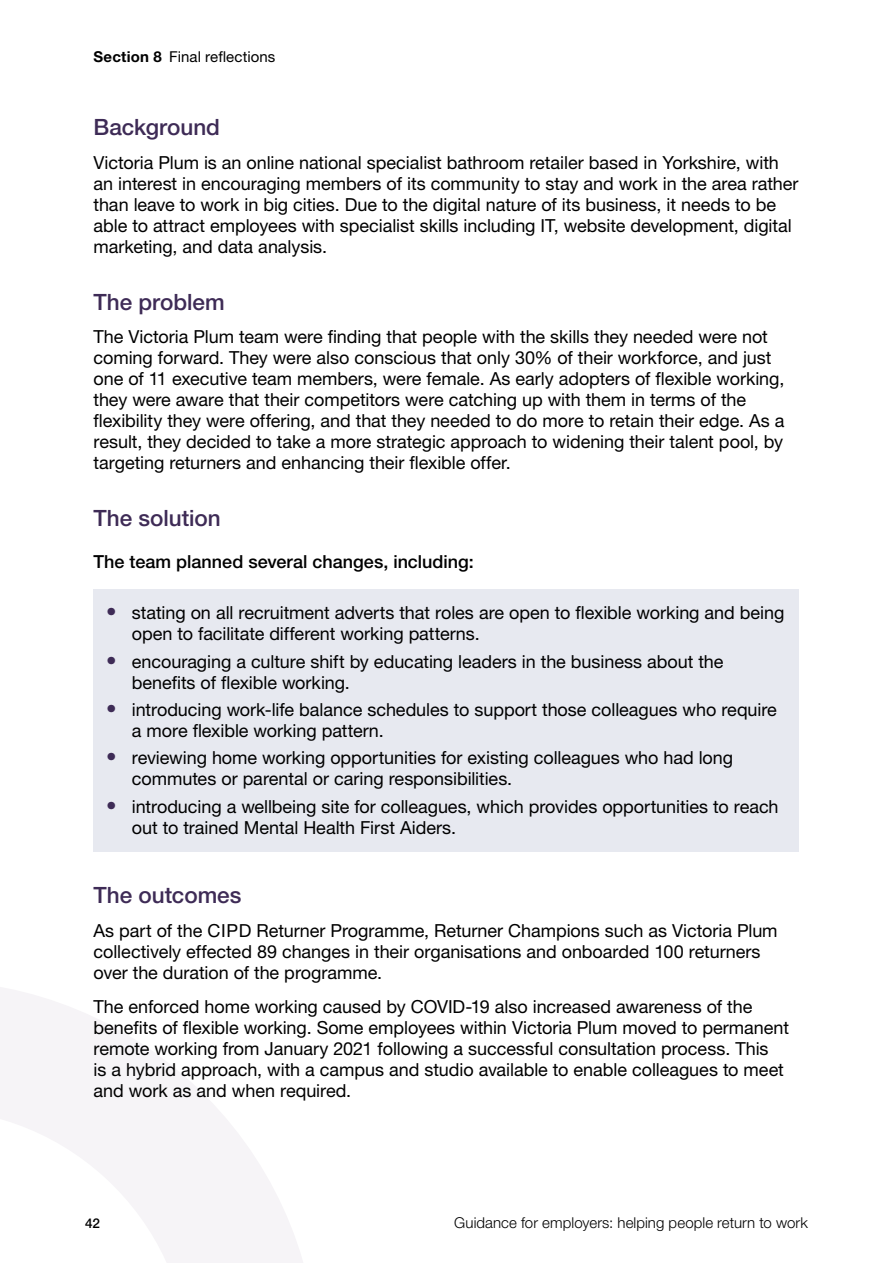
<style>
.page{position:relative;width:893px;height:1263px;background:#fff}
.page>*{position:absolute;margin:0;border:0;box-sizing:border-box;transform-origin:0 0}
.Heading_4{font:500 22.5px "Helvetica Neue LT Pro";color:#3e2b56}
.Body_Copy{font:18px/21px "Helvetica Neue LT Pro";letter-spacing:-.005em;color:#000}
.Body_Copy_Bold{font:500 18px "Helvetica Neue LT Pro";color:#000}
.t1{font:300 15px "Helvetica Neue LT Pro";letter-spacing:.005em;color:#000}
.t2{font:15px "Helvetica Neue LT Pro";letter-spacing:.005em;color:#000}
.t3{font:500 13.5px "Helvetica Neue LT Pro";color:#000}
.s1{font-weight:700}
.s2{font-size:21px;color:#3e2b56}
</style>
<div class="page">
<svg style="left:0;top:987px;width:303px;height:276px;fill:#f6f4f7"></svg>
<div style="left:94px;top:589px;width:705px;height:69px;background:#e7e9f0"></div>
<div style="left:94px;top:638px;width:705px;height:68px;background:#e7e9f0"></div>
<div style="left:94px;top:686px;width:705px;height:69px;background:#e7e9f0"></div>
<div style="left:94px;top:734px;width:705px;height:69px;background:#e7e9f0"></div>
<div style="left:94px;top:783px;width:705px;height:69px;background:#e7e9f0"></div>
<p class="t2" style="left:94px;top:47px;width:183px"><span class="s1">Section 8</span> Final reflections</p>
<h4 class="Heading_4" style="left:94px;top:114px;width:128px">Background</h4>
<p class="Body_Copy" style="left:94px;top:152px;width:706px">Victoria Plum is an online national specialist bathroom retailer based in Yorkshire, with an interest in encouraging members of its community to stay and work in the area rather than leave to work in big cities. Due to the digital nature of its business, it needs to be able to attract employees with specialist skills including IT, website development, digital marketing, and data analysis.</p>
<h4 class="Heading_4" style="left:94px;top:288px;width:133px">The problem</h4>
<p class="Body_Copy" style="left:94px;top:326px;width:692px">The Victoria Plum team were finding that people with the skills they needed were not coming forward. They were also conscious that only 30% of their workforce, and just one of 11 executive team members, were female. As early adopters of flexible working, they were aware that their competitors were catching up with them in terms of the flexibility they were offering, and that they needed to do more to retain their edge. As a result, they decided to take a more strategic approach to widening their talent pool, by targeting returners and enhancing their flexible offer.</p>
<h4 class="Heading_4" style="left:94px;top:505px;width:129px">The solution</h4>
<p class="Body_Copy_Bold" style="left:94px;top:551px;width:382px">The team planned several changes, including:</p>
<p class="Body_Copy" style="left:132px;top:602px;width:654px;text-indent:-26px"><span class="s2">•</span> stating on all recruitment adverts that roles are open to flexible working and being open to facilitate different working patterns.</p>
<p class="Body_Copy" style="left:132px;top:650px;width:593px;text-indent:-26px"><span class="s2">•</span> encouraging a culture shift by educating leaders in the business about the benefits of flexible working.</p>
<p class="Body_Copy" style="left:132px;top:699px;width:647px;text-indent:-26px"><span class="s2">•</span> introducing work-life balance schedules to support those colleagues who require a more flexible working pattern.</p>
<p class="Body_Copy" style="left:132px;top:747px;width:603px;text-indent:-26px"><span class="s2">•</span> reviewing home working opportunities for existing colleagues who had long commutes or parental or caring responsibilities.</p>
<p class="Body_Copy" style="left:132px;top:796px;width:648px;text-indent:-26px"><span class="s2">•</span> introducing a wellbeing site for colleagues, which provides opportunities to reach out to trained Mental Health First Aiders.</p>
<h4 class="Heading_4" style="left:94px;top:882px;width:149px">The outcomes</h4>
<p class="Body_Copy" style="left:94px;top:920px;width:686px">As part of the CIPD Returner Programme, Returner Champions such as Victoria Plum collectively effected 89 changes in their organisations and onboarded 100 returners over the duration of the programme.</p>
<p class="Body_Copy" style="left:94px;top:996px;width:697px">The enforced home working caused by COVID-19 also increased awareness of the benefits of flexible working. Some employees within Victoria Plum moved to permanent remote working from January 2021 following a successful consultation process. This<br>is a hybrid approach, with a campus and studio available to enable colleagues to meet and work as and when required.</p>
<p class="t3" style="left:85px;top:1215px;width:17px">42</p>
<p class="t1" style="left:454px;top:1213px;width:355px">Guidance for employers: helping people return to work</p>
</div>
